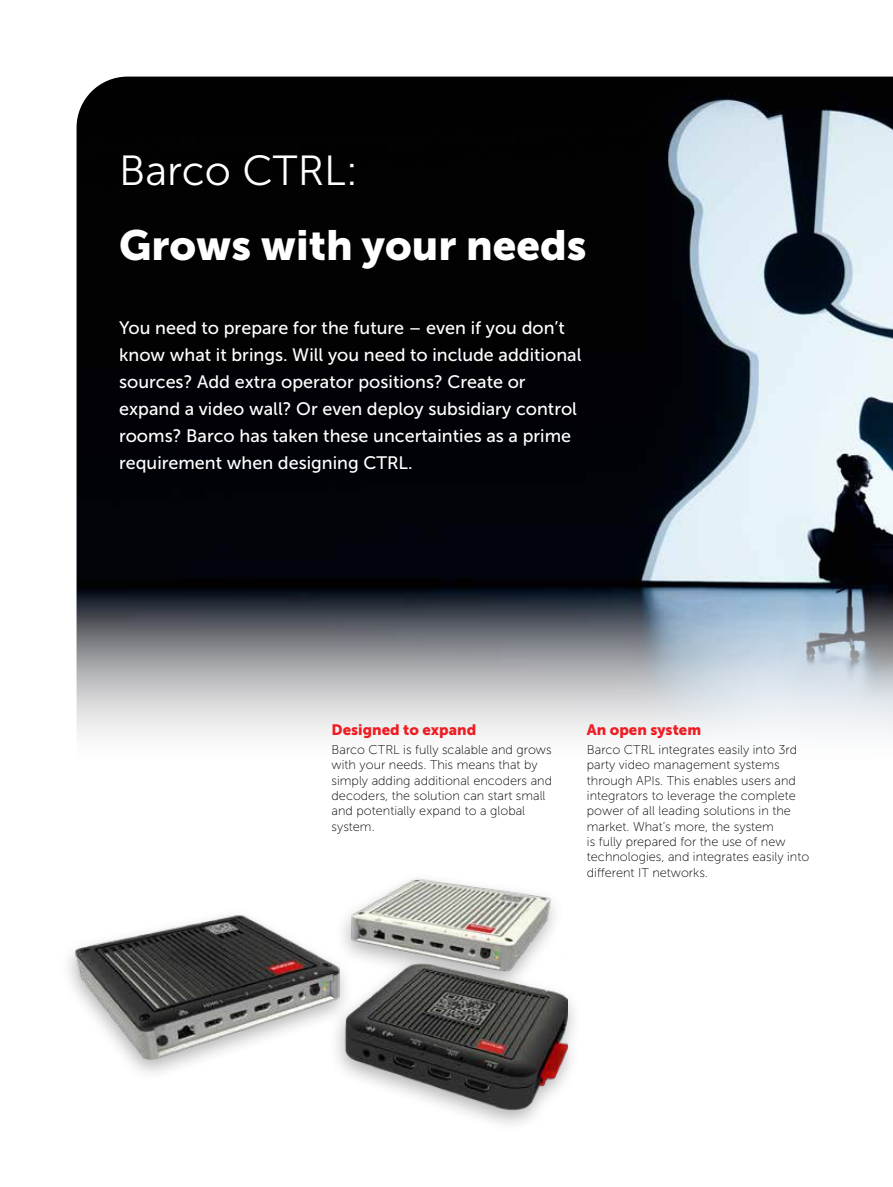
<style>
.page{position:relative;width:893px;height:1187px;background:#fff}
.page>*{position:absolute;margin:0;border:0;box-sizing:border-box;transform-origin:0 0}
.t1{font:42px "Museo Sans 900";color:#fff}
.t2{font:42px "Museo Sans 300";color:#fff}
.t3{font:18px/27px "Museo Sans 500";color:#fff}
.t4{font:15px "Museo Sans 900";color:#ed1d24}
.t5{font:12.75px/15.3px "Museo Sans 100";color:#000}
</style>
<div class="page">
<img style="left:77px;top:77px;width:816px;height:659px">
<img style="left:70px;top:878px;width:498px;height:245px">
<h1 class="t2" style="left:119px;top:147px;width:241px">Barco CTRL:</h1>
<h1 class="t1" style="left:119px;top:222px;width:469px">Grows with your needs</h1>
<p class="t3" style="left:119px;top:314px;width:464px">You need to prepare for the future – even if you don’t know what it brings. Will you need to include additional sources? Add extra operator positions? Create or expand a video wall? Or even deploy subsidiary control rooms? Barco has taken these uncertainties as a prime requirement when designing CTRL.</p>
<p class="t4" style="left:332px;top:720px;width:146px">Designed to expand</p>
<p class="t5" style="left:332px;top:742px;width:222px">Barco CTRL is fully scalable and grows with your needs. This means that by simply adding additional encoders and decoders, the solution can start small and potentially expand to a global system.</p>
<p class="t4" style="left:587px;top:720px;width:116px">An open system</p>
<p class="t5" style="left:587px;top:742px;width:224px">Barco CTRL integrates easily into 3rd party video management systems through APIs. This enables users and integrators to leverage the complete power of all leading solutions in the market. What’s more, the system<br>is fully prepared for the use of new technologies, and integrates easily into different IT networks.</p>
</div>
